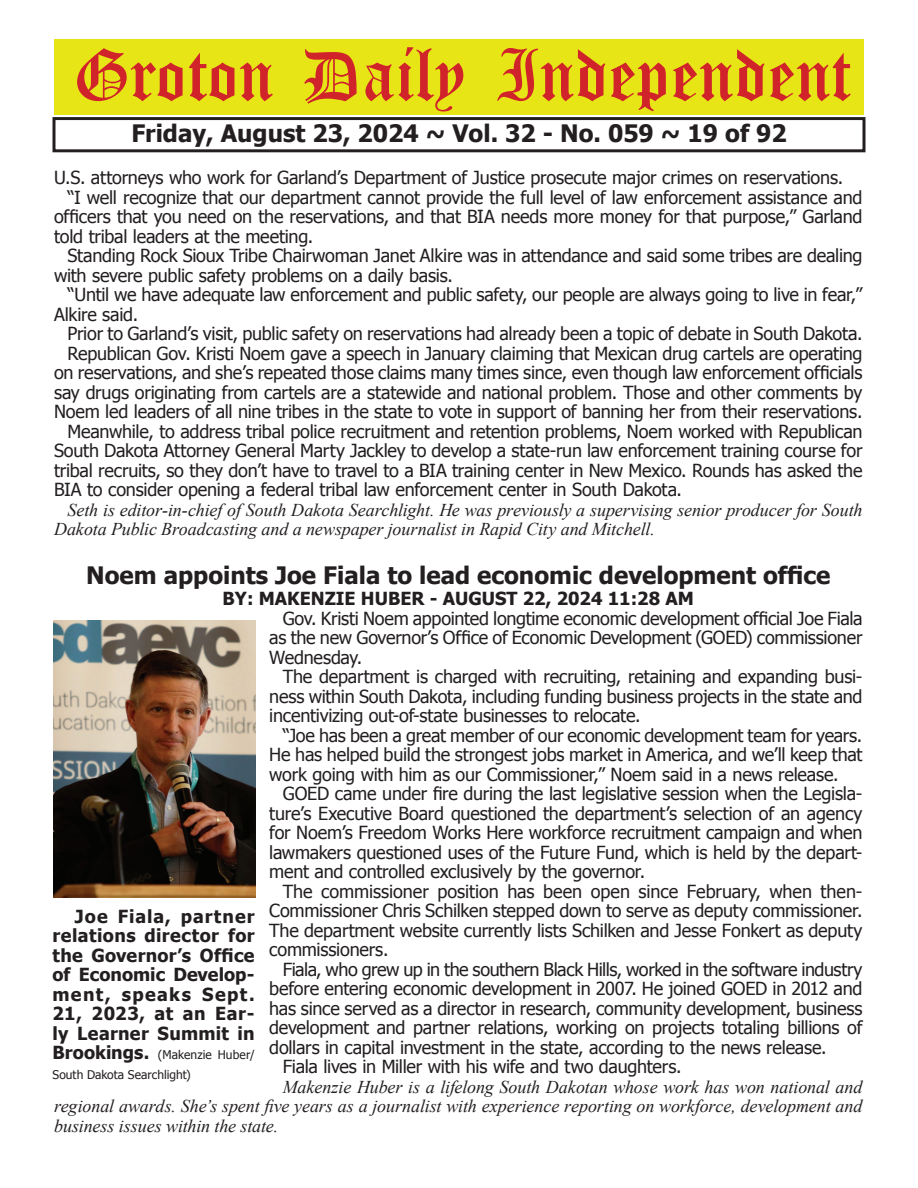
<style>
.page{position:relative;width:918px;height:1188px;background:#fff}
.page>*{position:absolute;margin:0;border:0;box-sizing:border-box;transform-origin:0 0}
.t1{font:54px "Old English Five";color:#d1232a}
.t2{font:700 24px "Tahoma";color:#231f20}
.t3{font:18px/19.5px "Tahoma";letter-spacing:-.01em;color:#231f20;text-align:justify}
.t4{font:italic 18px/19.5px "Times New Roman";letter-spacing:-.005em;color:#231f20}
.t5{font:700 18px/19.5px "Tahoma";letter-spacing:.01em;color:#231f20;text-align:justify}
.t6{font:12px/19.5px "Tahoma";letter-spacing:.005em;color:#231f20}
.s1{font-weight:700;font-size:18px}
</style>
<div class="page">
<div style="left:52px;top:117px;width:814px;height:35px;border:3px solid #231f20"></div>
<div style="left:54px;top:40px;width:810px;height:75px;background:#e7e515"></div>
<img style="left:54px;top:621px;width:202px;height:276px">
<h1 class="t1" style="left:73px;top:50px;width:779px">Groton Daily Independent</h1>
<h2 class="t2" style="left:131px;top:116px;width:657px">Friday, August 23, 2024 ~ Vol. 32 - No. 059 ~ 19 of 92</h2>
<p class="t3" style="left:54px;top:167px;width:791px">U.S. attorneys who work for Garland’s Department of Justice prosecute major crimes on reservations.</p>
<p class="t3" style="left:68px;top:187px;width:796px">“I well recognize that our department cannot provide the full level of law enforcement assistance and</p>
<p class="t3" style="left:54px;top:206px;width:810px">officers that you need on the reservations, and that BIA needs more money for that purpose,” Garland</p>
<p class="t3" style="left:54px;top:226px;width:261px">told tribal leaders at the meeting.</p>
<p class="t3" style="left:68px;top:245px;width:797px">Standing Rock Sioux Tribe Chairwoman Janet Alkire was in attendance and said some tribes are dealing</p>
<p class="t3" style="left:54px;top:265px;width:400px">with severe public safety problems on a daily basis.</p>
<p class="t3" style="left:68px;top:284px;width:796px">“Until we have adequate law enforcement and public safety, our people are always going to live in fear,”</p>
<p class="t3" style="left:54px;top:304px;width:86px">Alkire said.</p>
<p class="t3" style="left:68px;top:323px;width:797px">Prior to Garland’s visit, public safety on reservations had already been a topic of debate in South Dakota.</p>
<p class="t3" style="left:68px;top:343px;width:797px">Republican Gov. Kristi Noem gave a speech in January claiming that Mexican drug cartels are operating</p>
<p class="t3" style="left:54px;top:362px;width:810px">on reservations, and she’s repeated those claims many times since, even though law enforcement officials</p>
<p class="t3" style="left:54px;top:382px;width:810px">say drugs originating from cartels are a statewide and national problem. Those and other comments by</p>
<p class="t3" style="left:54px;top:401px;width:810px">Noem led leaders of all nine tribes in the state to vote in support of banning her from their reservations.</p>
<p class="t3" style="left:68px;top:421px;width:797px">Meanwhile, to address tribal police recruitment and retention problems, Noem worked with Republican</p>
<p class="t3" style="left:54px;top:440px;width:810px">South Dakota Attorney General Marty Jackley to develop a state-run law enforcement training course for</p>
<p class="t3" style="left:54px;top:460px;width:810px">tribal recruits, so they don’t have to travel to a BIA training center in New Mexico. Rounds has asked the</p>
<p class="t3" style="left:54px;top:479px;width:630px">BIA to consider opening a federal tribal law enforcement center in South Dakota.</p>
<p class="t4" style="left:54px;top:500px;width:810px;text-indent:14px">Seth is editor-in-chief of South Dakota Searchlight. He was previously a supervising senior producer for South<br>Dakota Public Broadcasting and a newspaper journalist in Rapid City and Mitchell.</p>
<h2 class="t2" style="left:86px;top:558px;width:746px">Noem appoints Joe Fiala to lead economic development office</h2>
<p class="t5" style="left:223px;top:588px;width:473px">BY: MAKENZIE HUBER - AUGUST 22, 2024 11:28 AM</p>
<p class="t3" style="left:269px;top:608px;width:595px;text-indent:14px">Gov. Kristi Noem appointed longtime economic development official Joe Fiala as the new Governor’s Office of Economic Development (GOED) commissioner Wednesday.</p>
<p class="t3" style="left:269px;top:666px;width:595px;text-indent:14px">The department is charged with recruiting, retaining and expanding busi&shy;ness within South Dakota, including funding business projects in the state and incentivizing out-of-state businesses to relocate.</p>
<p class="t3" style="left:269px;top:725px;width:595px;text-indent:14px">“Joe has been a great member of our economic development team for years.<br>He has helped build the strongest jobs market in America, and we’ll keep that work going with him as our Commissioner,” Noem said in a news release.</p>
<p class="t3" style="left:269px;top:783px;width:595px;text-indent:14px">GOED came under fire during the last legislative session when the Legisla&shy;ture’s Executive Board questioned the department’s selection of an agency for Noem’s Freedom Works Here workforce recruitment campaign and when lawmakers questioned uses of the Future Fund, which is held by the depart&shy;ment and controlled exclusively by the governor.</p>
<p class="t3" style="left:269px;top:881px;width:595px;text-indent:14px">The commissioner position has been open since February, when then-Commissioner Chris Schilken stepped down to serve as deputy commissioner.<br>The department website currently lists Schilken and Jesse Fonkert as deputy commissioners.</p>
<p class="t3" style="left:283px;top:959px;width:581px">Fiala, who grew up in the southern Black Hills, worked in the software industry</p>
<p class="t3" style="left:269px;top:978px;width:595px">before entering economic development in 2007. He joined GOED in 2012 and</p>
<p class="t3" style="left:269px;top:998px;width:595px">has since served as a director in research, community development, business</p>
<p class="t3" style="left:269px;top:1017px;width:595px">development and partner relations, working on projects totaling billions of</p>
<p class="t3" style="left:269px;top:1037px;width:559px">dollars in capital investment in the state, according to the news release.</p>
<p class="t3" style="left:283px;top:1056px;width:400px">Fiala lives in Miller with his wife and two daughters.</p>
<p class="t4" style="left:54px;top:1076px;width:810px;text-align:justify;text-indent:229px">Makenzie Huber is a lifelong South Dakotan whose work has won national and regional awards. She’s spent five years as a journalist with experience reporting on workforce, development and business issues within the state.</p>
<p class="t5" style="left:52px;top:905px;width:204px;text-indent:22px">Joe Fiala, partner relations director for the Governor’s Office of Economic Develop&shy;ment, speaks Sept.<br>21, 2023, at an Ear&shy;ly Learner Summit in</p>
<p class="t6" style="left:52px;top:1045px;width:204px"><span class="s1">Brookings.</span> (Makenzie Huber/<br>South Dakota Searchlight)</p>
</div>
